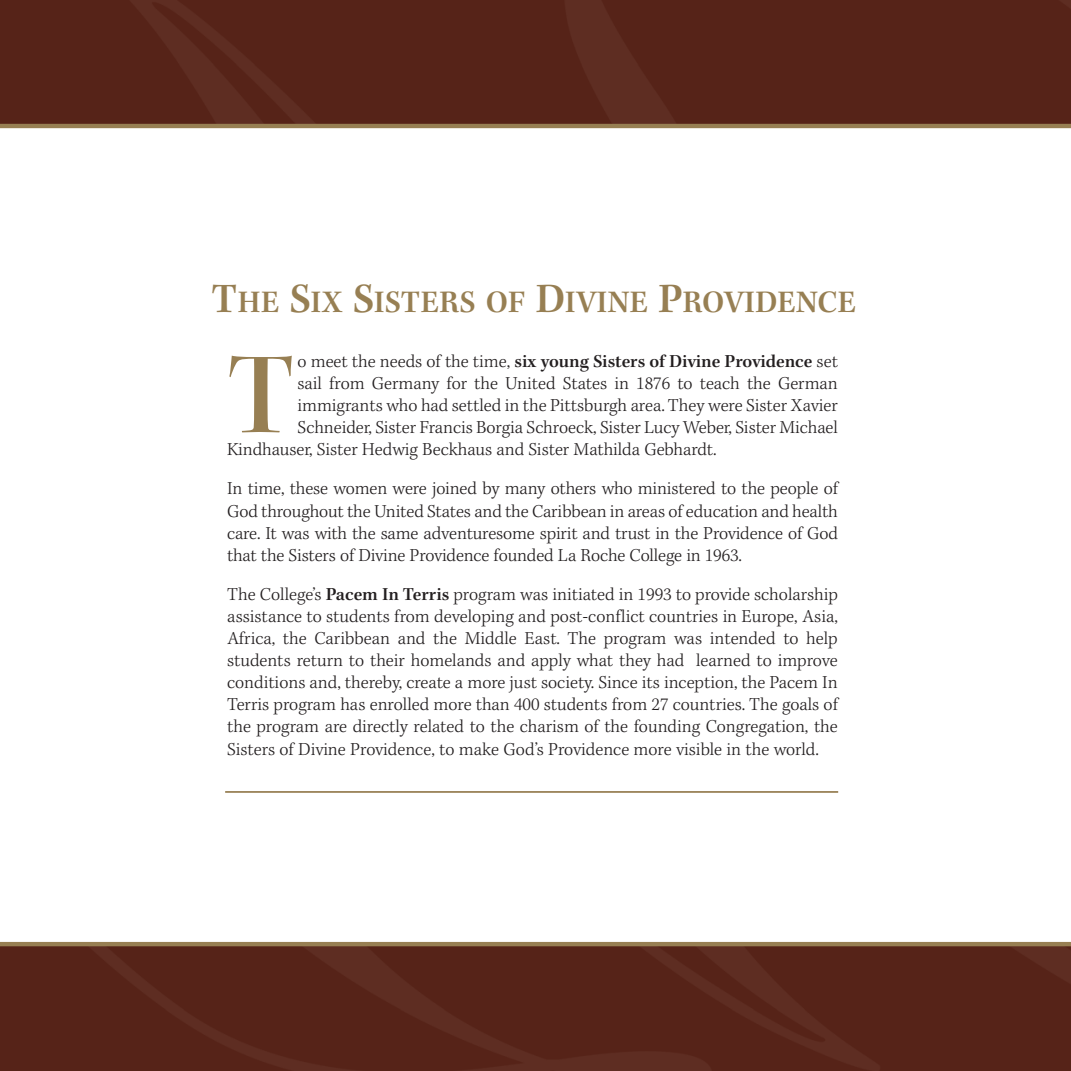
<style>
.page{position:relative;width:1071px;height:1071px;background:#fff}
.page>*{position:absolute;margin:0;border:0;box-sizing:border-box;transform-origin:0 0}
.t1{font:115.5px "Kepl MM 0 0 0 0 201 218 278 301";color:#977f53}
.t2{font:31.5px "Kepl MM 147 160 120 131 116 125 95 102";color:#977f53}
.t3{font:18.38px/22.1px "Kepl MM 307 0 251 0 242 0 198 0";color:#231f20;text-align:justify}
.t4{font:18.38px "Kepl MM 147 160 120 131 116 125 95 102";color:#231f20}
.s1{font-size:42px}
.s2{font-family:"Kepl MM 307 0 251 0 242 0 198 0"}
.s3{font-family:"Kepl MM 147 160 120 131 116 125 95 102"}
</style>
<div class="page">
<img style="left:0;top:0;width:1071px;height:124px">
<img style="left:0;top:946px;width:1071px;height:125px">
<hr style="left:225px;top:791px;width:613px;height:2px;background:#977f53">
<hr style="left:0;top:942px;width:1071px;height:4px;background:#977f53">
<hr style="left:0;top:124px;width:1071px;height:4px;background:#977f53">
<p class="t2" style="left:211px;top:290px;width:646px"><span class="s1">T</span>HE <span class="s1">S</span>IX <span class="s1">S</span>ISTERS OF <span class="s1">D</span>IVINE <span class="s1">P</span>ROVIDENCE</p>
<p class="t4" style="left:298px;top:354px;width:542px"><span class="s2">o meet the needs of the time,</span> six young Sisters of Divine Providence <span class="s2">set</span></p>
<p class="t3" style="left:298px;top:374px;width:542px">sail from Germany for the United States in 1876 to teach the German</p>
<p class="t3" style="left:298px;top:396px;width:542px">immigrants who had settled in the Pittsburgh area. They were Sister Xavier</p>
<p class="t3" style="left:298px;top:418px;width:542px">Schneider, Sister Francis Borgia Schroeck, Sister Lucy Weber, Sister Michael</p>
<p class="t3" style="left:227px;top:440px;width:491px">Kindhauser, Sister Hedwig Beckhaus and Sister Mathilda Gebhardt.</p>
<p class="t3" style="left:227px;top:479px;width:612px">In time, these women were joined by many others who ministered to the people of God throughout the United States and the Caribbean in areas of education and health care. It was with the same adventuresome spirit and trust in the Providence of God that the Sisters of Divine Providence founded La Roche College in 1963.</p>
<p class="t3" style="left:227px;top:585px;width:612px">The College’s <span class="s3">Pacem In Terris</span> program was initiated in 1993 to provide scholarship assistance to students from developing and post-conflict countries in Europe, Asia, Africa, the Caribbean and the Middle East. The program was intended to help students return to their homelands and apply what they had learned to improve conditions and, thereby, create a more just society. Since its inception, the Pacem In Terris program has enrolled more than 400 students from 27 countries. The goals of the program are directly related to the charism of the founding Congregation, the Sisters of Divine Providence, to make God’s Providence more visible in the world.</p>
<p class="t1" style="left:227px;top:352px;width:70px">T</p>
</div>
